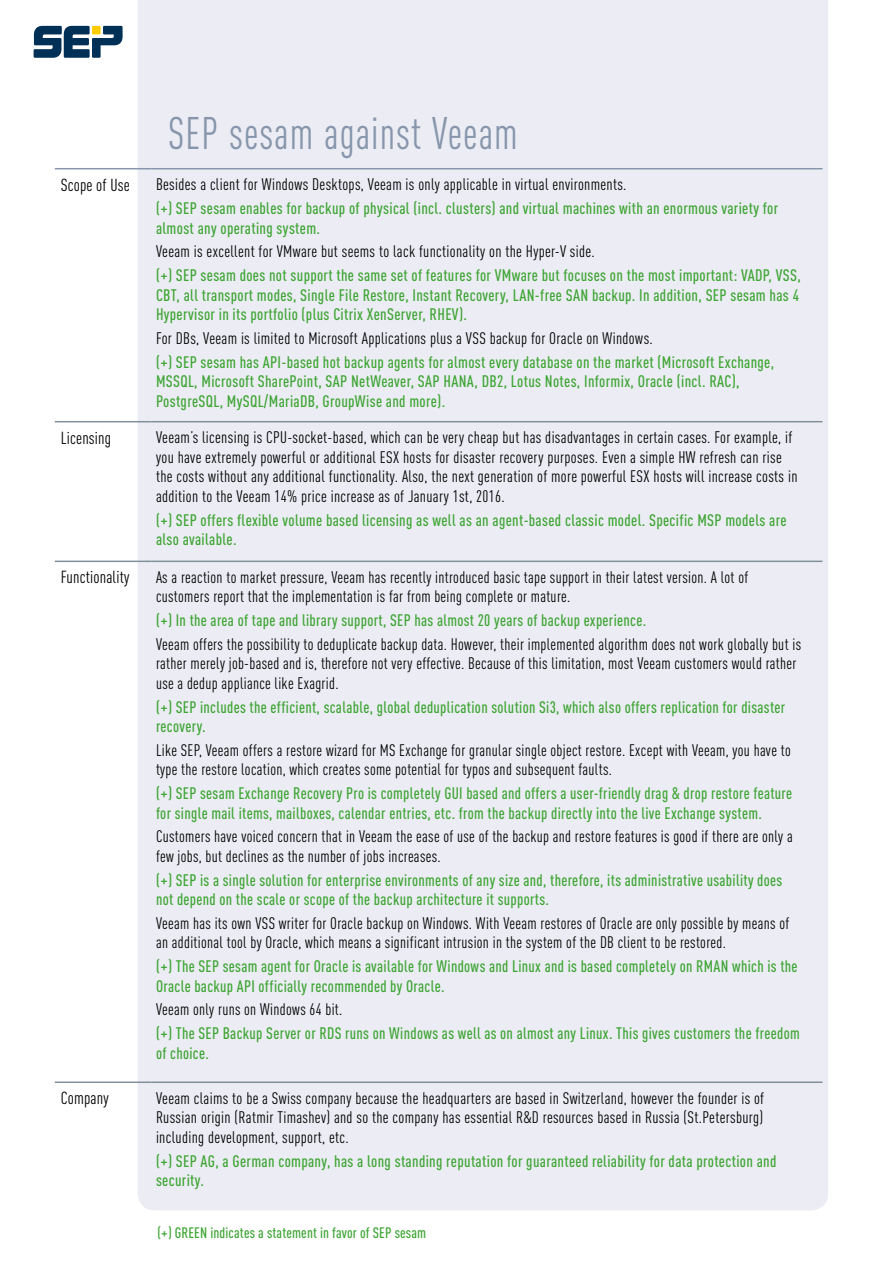
<style>
.page{position:relative;width:885px;height:1263px;background:#fff}
.page>*{position:absolute;margin:0;border:0;box-sizing:border-box;transform-origin:0 0}
.t1{font:45px "DIN Cond";letter-spacing:.025em;color:#8796ac;scale:.92 1}
.t2{font:17.25px "DIN Cond";letter-spacing:.01em;color:#000}
.t3{font:16.5px/19.5px "DIN Cond";letter-spacing:.02em;color:#000}
.t4{font:500 16.5px/19.5px "DIN Cond";letter-spacing:.02em;color:#3fa535}
.t5{font:500 15px "DIN Cond";letter-spacing:.01em;color:#3fa535}
</style>
<div class="page">
<div style="left:136px;top:0;width:692px;height:1210px;background:#ecedf4"></div>
<hr style="left:55px;top:421px;width:97px;height:1px;background:#81909a">
<hr style="left:152px;top:421px;width:670px;height:1px;background:#81909a">
<hr style="left:55px;top:561px;width:97px;height:1px;background:#81909a">
<hr style="left:152px;top:561px;width:670px;height:1px;background:#81909a">
<hr style="left:55px;top:1081px;width:97px;height:2px;background:#81909a">
<hr style="left:152px;top:1081px;width:670px;height:2px;background:#81909a">
<hr style="left:55px;top:168px;width:97px;height:1px;background:#8796ac">
<hr style="left:152px;top:168px;width:670px;height:1px;background:#8796ac">
<svg style="left:34px;top:26px;width:89px;height:32px"></svg>
<h1 class="t1" style="left:168px;top:107px;width:381px">SEP sesam against Veeam</h1>
<p class="t2" style="left:61px;top:175px;width:70px">Scope of Use</p>
<p class="t3" style="left:156px;top:175px;width:472px">Besides a client for Windows Desktops, Veeam is only applicable in virtual environments.</p>
<p class="t4" style="left:156px;top:198px;width:623px">(+) SEP sesam enables for backup of physical (incl. clusters) and virtual machines with an enormous variety for almost any operating system.</p>
<p class="t3" style="left:156px;top:242px;width:440px">Veeam is excellent for VMware but seems to lack functionality on the Hyper-V side.</p>
<p class="t4" style="left:156px;top:265px;width:646px;text-align:justify">(+) SEP sesam does not support the same set of features for VMware but focuses on the most important: VADP, VSS, CBT, all transport modes, Single File Restore, Instant Recovery, LAN-free SAN backup. In addition, SEP sesam has 4<br>Hypervisor in its portfolio (plus Citrix XenServer, RHEV).</p>
<p class="t3" style="left:156px;top:328px;width:498px">For DBs, Veeam is limited to Microsoft Applications plus a VSS backup for Oracle on Windows.</p>
<p class="t4" style="left:156px;top:352px;width:619px">(+) SEP sesam has API-based hot backup agents for almost every database on the market (Microsoft Exchange,<br>MSSQL, Microsoft SharePoint, SAP NetWeaver, SAP HANA, DB2, Lotus Notes, Informix, Oracle (incl. RAC),<br>PostgreSQL, MySQL/MariaDB, GroupWise and more).</p>
<p class="t2" style="left:61px;top:428px;width:52px">Licensing</p>
<p class="t3" style="left:156px;top:427px;width:643px">Veeam’s licensing is CPU-socket-based, which can be very cheap but has disadvantages in certain cases. For example, if you have extremely powerful or additional ESX hosts for disaster recovery purposes. Even a simple HW refresh can rise the costs without any additional functionality. Also, the next generation of more powerful ESX hosts will increase costs in addition to the Veeam 14% price increase as of January 1st, 2016.</p>
<p class="t4" style="left:156px;top:510px;width:632px">(+) SEP offers flexible volume based licensing as well as an agent-based classic model. Specific MSP models are also available.</p>
<p class="t2" style="left:61px;top:567px;width:70px">Functionality</p>
<p class="t3" style="left:156px;top:567px;width:593px">As a reaction to market pressure, Veeam has recently introduced basic tape support in their latest version. A lot of customers report that the implementation is far from being complete or mature.</p>
<p class="t4" style="left:156px;top:610px;width:491px">(+) In the area of tape and library support, SEP has almost 20 years of backup experience.</p>
<p class="t3" style="left:156px;top:634px;width:646px">Veeam offers the possibility to deduplicate backup data. However, their implemented algorithm does not work globally but is rather merely job-based and is, therefore not very effective. Because of this limitation, most Veeam customers would rather use a dedup appliance like Exagrid.</p>
<p class="t4" style="left:156px;top:697px;width:630px">(+) SEP includes the efficient, scalable, global deduplication solution Si3, which also offers replication for disaster recovery.</p>
<p class="t3" style="left:156px;top:740px;width:636px">Like SEP, Veeam offers a restore wizard for MS Exchange for granular single object restore. Except with Veeam, you have to type the restore location, which creates some potential for typos and subsequent faults.</p>
<p class="t4" style="left:156px;top:783px;width:637px">(+) SEP sesam Exchange Recovery Pro is completely GUI based and offers a user-friendly drag &amp; drop restore feature for single mail items, mailboxes, calendar entries, etc. from the backup directly into the live Exchange system.</p>
<p class="t3" style="left:156px;top:827px;width:638px">Customers have voiced concern that in Veeam the ease of use of the backup and restore features is good if there are only a few jobs, but declines as the number of jobs increases.</p>
<p class="t4" style="left:156px;top:870px;width:627px">(+) SEP is a single solution for enterprise environments of any size and, therefore, its administrative usability does not depend on the scale or scope of the backup architecture it supports.</p>
<p class="t3" style="left:156px;top:913px;width:634px">Veeam has its own VSS writer for Oracle backup on Windows. With Veeam restores of Oracle are only possible by means of an additional tool by Oracle, which means a significant intrusion in the system of the DB client to be restored.</p>
<p class="t4" style="left:156px;top:956px;width:643px">(+) The SEP sesam agent for Oracle is available for Windows and Linux and is based completely on RMAN which is the<br>Oracle backup API officially recommended by Oracle.</p>
<p class="t3" style="left:156px;top:1000px;width:188px">Veeam only runs on Windows 64 bit.</p>
<p class="t4" style="left:156px;top:1023px;width:645px">(+) The SEP Backup Server or RDS runs on Windows as well as on almost any Linux. This gives customers the freedom of choice.</p>
<p class="t2" style="left:61px;top:1088px;width:49px">Company</p>
<p class="t3" style="left:156px;top:1088px;width:609px;text-align:justify">Veeam claims to be a Swiss company because the headquarters are based in Switzerland, however the founder is of Russian origin (Ratmir Timashev) and so the company has essential R&amp;D resources based in Russia (St.Petersburg) including development, support, etc.</p>
<p class="t4" style="left:156px;top:1151px;width:622px">(+) SEP AG, a German company, has a long standing reputation for guaranteed reliability for data protection and security.</p>
<p class="t5" style="left:157px;top:1223px;width:270px">(+) GREEN indicates a statement in favor of SEP sesam</p>
</div>
